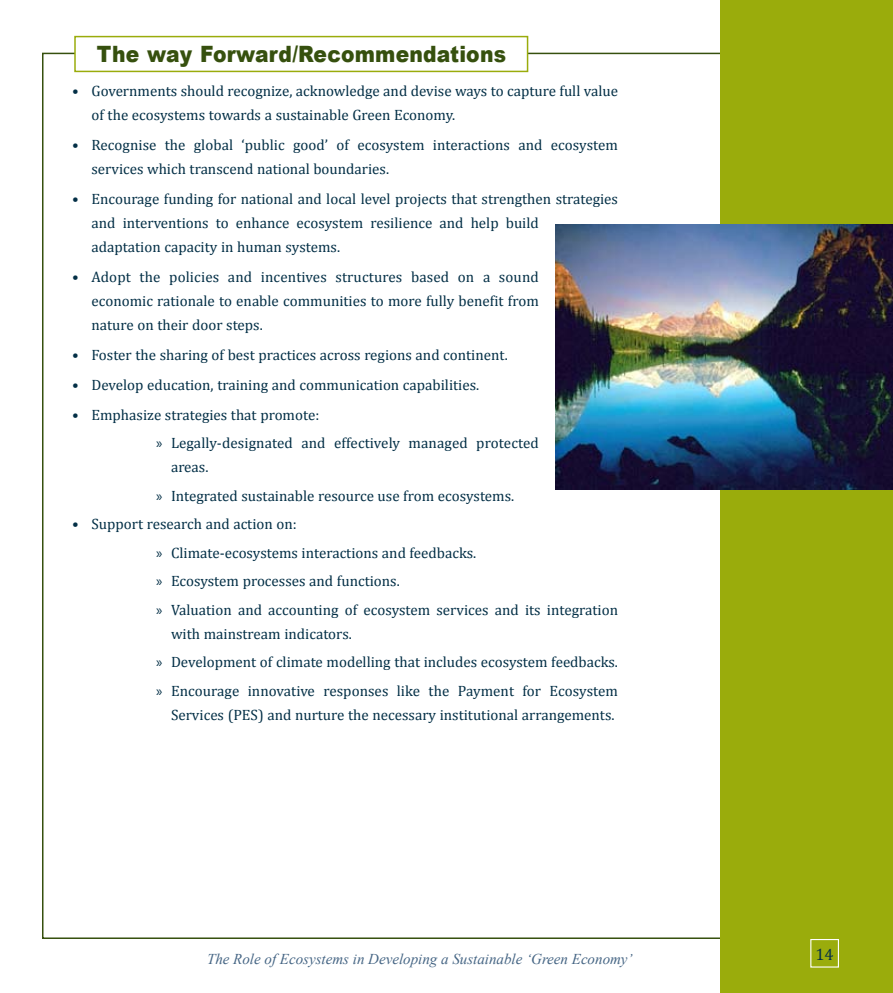
<style>
.page{position:relative;width:893px;height:993px;background:#fff}
.page>*{position:absolute;margin:0;border:0;box-sizing:border-box;transform-origin:0 0}
.t1{font:900 22.5px "Arial";letter-spacing:.01em;color:#36500e;scale:.9 1}
.t2{font:16.5px "Cambria";color:#032f46}
.t3{font:15px/28.5px "Cambria";color:#032f46}
.t4{font:italic 15px "Times New Roman";color:#456584}
.s1{font-family:"Myriad Pro"}
</style>
<div class="page">
<div style="left:720px;top:0;width:173px;height:993px;background:#9aac0c"></div>
<div style="left:810px;top:939px;width:29px;height:28px;border:1px solid #fff"></div>
<img style="left:555px;top:225px;width:338px;height:264px">
<div style="left:74px;top:36px;width:454px;height:36px;border:2px solid #9aac0c"></div>
<h1 class="t1" style="left:97px;top:42px;width:456px">The way Forward/Recommendations</h1>
<p class="t3" style="left:92px;top:78px;width:528px;line-height:24px;text-indent:-20px">• Governments should recognize, acknowledge and devise ways to capture full value of the ecosystems towards a sustainable Green Economy.</p>
<p class="t3" style="left:92px;top:132px;width:528px;line-height:24px;text-indent:-20px">• Recognise the global ‘public good’ of ecosystem interactions and ecosystem services which transcend national boundaries.</p>
<p class="t3" style="left:92px;top:186px;width:528px;line-height:24px;text-indent:-20px">• Encourage funding for national and local level projects that strengthen strategies and interventions to enhance ecosystem resilience and help build<br>adaptation capacity in human systems.</p>
<p class="t3" style="left:92px;top:264px;width:449px;line-height:24px;text-align:justify;text-indent:-20px">• Adopt the policies and incentives structures based on a sound economic rationale to enable communities to more fully benefit from nature on their door steps.</p>
<p class="t3" style="left:72px;top:340px;width:437px">• Foster the sharing of best practices across regions and continent.</p>
<p class="t3" style="left:72px;top:370px;width:409px">• Develop education, training and communication capabilities.</p>
<p class="t3" style="left:156px;top:400px;width:384px;text-indent:-84px">• Emphasize strategies that promote:<br><span class="s1">»</span> Legally-designated and effectively managed protected</p>
<p class="t3" style="left:156px;top:453px;width:360px;text-indent:15px">areas.<br><span class="s1">»</span> Integrated sustainable resource use from ecosystems.</p>
<p class="t3" style="left:156px;top:510px;width:463px;text-indent:-84px">• Support research and action on:<br><span class="s1">»</span> Climate-ecosystems interactions and feedbacks.<br><span class="s1">»</span> Ecosystem processes and functions.<br><span class="s1">»</span> Valuation and accounting of ecosystem services and its integration</p>
<p class="t3" style="left:156px;top:619px;width:464px;text-indent:15px">with mainstream indicators.<br><span class="s1">»</span> Development of climate modelling that includes ecosystem feedbacks. <span class="s1">»</span> Encourage innovative responses like the Payment for Ecosystem</p>
<p class="t3" style="left:171px;top:700px;width:445px">Services (PES) and nurture the necessary institutional arrangements.</p>
<p class="t4" style="left:207px;top:949px;width:427px">The Role of Ecosystems in Developing a Sustainable ‘Green Economy’</p>
<p class="t2" style="left:815px;top:944px;width:20px">14</p>
</div>
